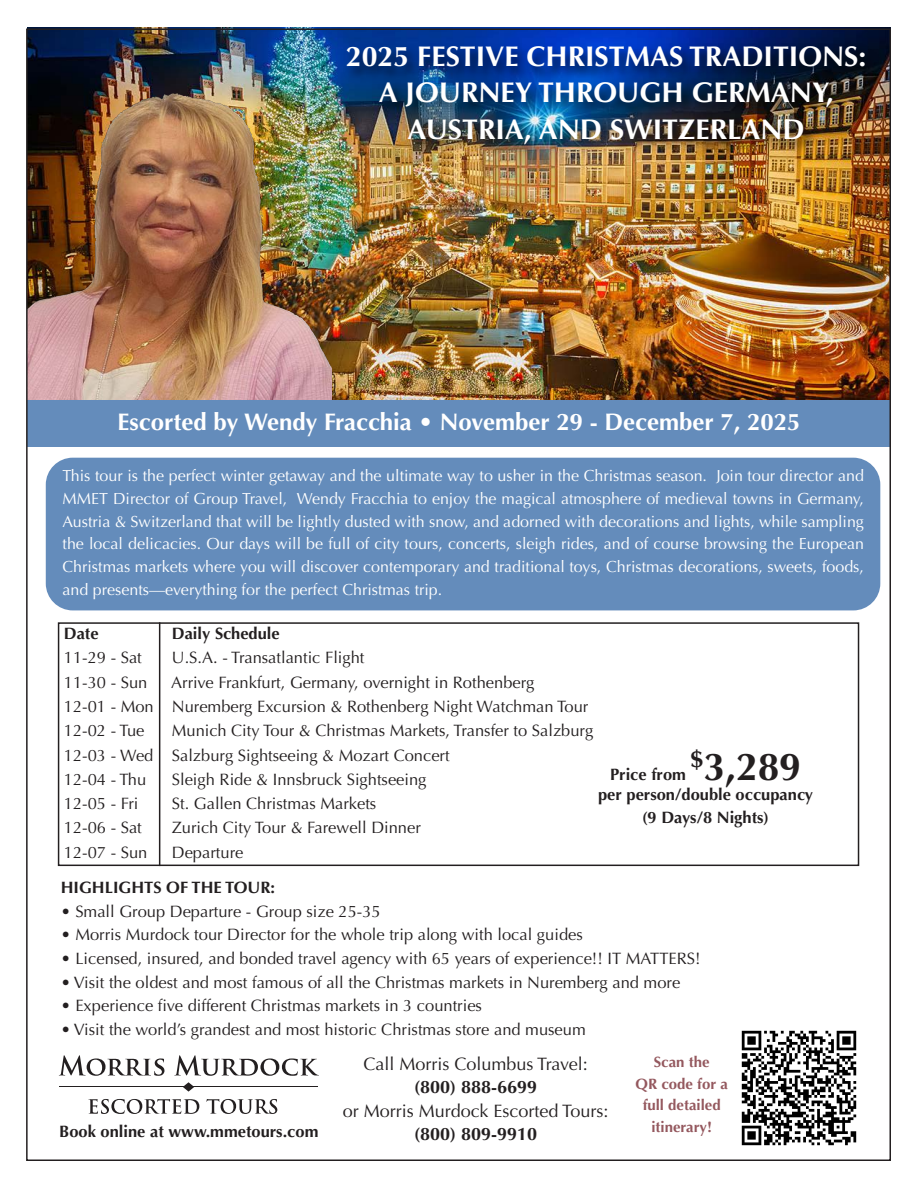
<style>
.page{position:relative;width:918px;height:1188px;background:#fff}
.page>*{position:absolute;margin:0;border:0;box-sizing:border-box;transform-origin:0 0}
.t1{font:700 39px "Optima";color:#231f20}
.t2{font:700 28.5px "Optima";color:#fff}
.t3{font:700 24px "Optima";color:#fff}
.t4{font:18px "Optima";color:#231f20}
.t5{font:700 18px "Optima";color:#231f20}
.t6{font:16.5px "Optima";color:#231f20}
.t7{font:700 16.5px "Optima";color:#231f20}
.t8{font:16.05px/23px "Optima";color:#fff;text-align:justify}
.t9{font:700 15px/21.5px "Optima";color:#94585e;text-align:center}
</style>
<div class="page">
<img style="left:27px;top:27px;width:864px;height:373px">
<div style="left:58px;top:622px;width:801px;height:244px;border:2px solid #231f20"></div>
<hr style="left:159px;top:622px;width:1px;height:244px;background:#231f20">
<img style="left:297px;top:33px;width:591px;height:143px">
<hr style="left:59px;top:1086px;width:259px;height:1px;background:#231f20">
<svg style="left:183px;top:1082px;width:11px;height:10px"></svg>
<svg style="left:88px;top:1099px;width:111px;height:15px"></svg>
<svg style="left:206px;top:1099px;width:71px;height:15px"></svg>
<svg style="left:59px;top:1055px;width:105px;height:21px"></svg>
<svg style="left:174px;top:1055px;width:145px;height:21px"></svg>
<img style="left:741px;top:1030px;width:116px;height:116px">
<img style="left:29px;top:91px;width:303px;height:309px">
<div style="left:27px;top:400px;width:864px;height:47px;background:#648cbb"></div>
<div style="left:46px;top:458px;width:834px;height:152px;background:#648cbb;border-radius:27px"></div>
<p class="t2" style="left:346px;top:40px;width:522px">2025 FESTIVE CHRISTMAS TRADITIONS:</p>
<p class="t2" style="left:379px;top:76px;width:457px">A JOURNEY THROUGH GERMANY,</p>
<p class="t2" style="left:408px;top:113px;width:399px">AUSTRIA, AND SWITZERLAND</p>
<p class="t3" style="left:117px;top:408px;width:685px">Escorted by Wendy Fracchia • November 29 - December 7, 2025</p>
<p class="t8" style="left:63px;top:464px;width:803px">This tour is the perfect winter getaway and the ultimate way to usher in the Christmas season. Join tour director and MMET Director of Group Travel, Wendy Fracchia to enjoy the magical atmosphere of medieval towns in Germany, Austria &amp; Switzerland that will be lightly dusted with snow, and adorned with decorations and lights, while sampling the local delicacies. Our days will be full of city tours, concerts, sleigh rides, and of course browsing the European Christmas markets where you will discover contemporary and traditional toys, Christmas decorations, sweets, foods, and presents—everything for the perfect Christmas trip.</p>
<p class="t7" style="left:64px;top:624px;width:36px">Date</p>
<p class="t7" style="left:172px;top:624px;width:109px">Daily Schedule</p>
<p class="t6" style="left:64px;top:648px;width:79px">11-29 - Sat</p>
<p class="t6" style="left:172px;top:648px;width:194px">U.S.A. - Transatlantic Flight</p>
<p class="t6" style="left:64px;top:672px;width:85px">11-30 - Sun</p>
<p class="t6" style="left:171px;top:672px;width:365px">Arrive Frankfurt, Germany, overnight in Rothenberg</p>
<p class="t6" style="left:64px;top:697px;width:526px">12-01 - Mon Nuremberg Excursion &amp; Rothenberg Night Watchman Tour</p>
<p class="t6" style="left:64px;top:721px;width:82px">12-02 - Tue</p>
<p class="t6" style="left:172px;top:721px;width:423px">Munich City Tour &amp; Christmas Markets, Transfer to Salzburg</p>
<p class="t6" style="left:64px;top:745px;width:387px">12-03 - Wed Salzburg Sightseeing &amp; Mozart Concert</p>
<p class="t6" style="left:64px;top:770px;width:84px">12-04 - Thu</p>
<p class="t6" style="left:172px;top:770px;width:256px">Sleigh Ride &amp; Innsbruck Sightseeing</p>
<p class="t6" style="left:64px;top:794px;width:76px">12-05 - Fri</p>
<p class="t6" style="left:172px;top:794px;width:206px">St. Gallen Christmas Markets</p>
<p class="t6" style="left:64px;top:818px;width:79px">12-06 - Sat</p>
<p class="t6" style="left:172px;top:818px;width:250px">Zurich City Tour &amp; Farewell Dinner</p>
<p class="t6" style="left:64px;top:843px;width:85px">12-07 - Sun</p>
<p class="t6" style="left:172px;top:843px;width:73px">Departure</p>
<p class="t7" style="left:61px;top:878px;width:216px">HIGHLIGHTS OF THE TOUR:</p>
<p class="t6" style="left:61px;top:902px;width:321px">• Small Group Departure - Group size 25-35</p>
<p class="t6" style="left:61px;top:925px;width:524px">• Morris Murdock tour Director for the whole trip along with local guides</p>
<p class="t6" style="left:61px;top:949px;width:641px">• Licensed, insured, and bonded travel agency with 65 years of experience!! IT MATTERS!</p>
<p class="t6" style="left:61px;top:972px;width:621px">• Visit the oldest and most famous of all the Christmas markets in Nuremberg and more</p>
<p class="t6" style="left:61px;top:996px;width:423px">• Experience five different Christmas markets in 3 countries</p>
<p class="t6" style="left:61px;top:1019px;width:526px">• Visit the world’s grandest and most historic Christmas store and museum</p>
<p class="t1" style="left:691px;top:744px;width:112px"><sup>$</sup>3,289</p>
<p class="t7" style="left:598px;top:785px;width:217px">per person/double occupancy</p>
<p class="t7" style="left:642px;top:808px;width:128px">(9 Days/8 Nights)</p>
<p class="t7" style="left:610px;top:765px;width:77px">Price from</p>
<p class="t4" style="left:363px;top:1054px;width:226px">Call Morris Columbus Travel:</p>
<p class="t5" style="left:414px;top:1077px;width:125px">(800) 888-6699</p>
<p class="t4" style="left:343px;top:1100px;width:267px">or Morris Murdock Escorted Tours:</p>
<p class="t7" style="left:59px;top:1122px;width:261px">Book online at www.mmetours.com</p>
<p class="t5" style="left:414px;top:1124px;width:125px">(800) 809-9910</p>
<p class="t9" style="left:654px;top:1052px;width:57px">Scan the</p>
<p class="t9" style="left:636px;top:1073px;width:94px">QR code for a full detailed</p>
<p class="t9" style="left:651px;top:1116px;width:62px">itinerary!</p>
</div>
